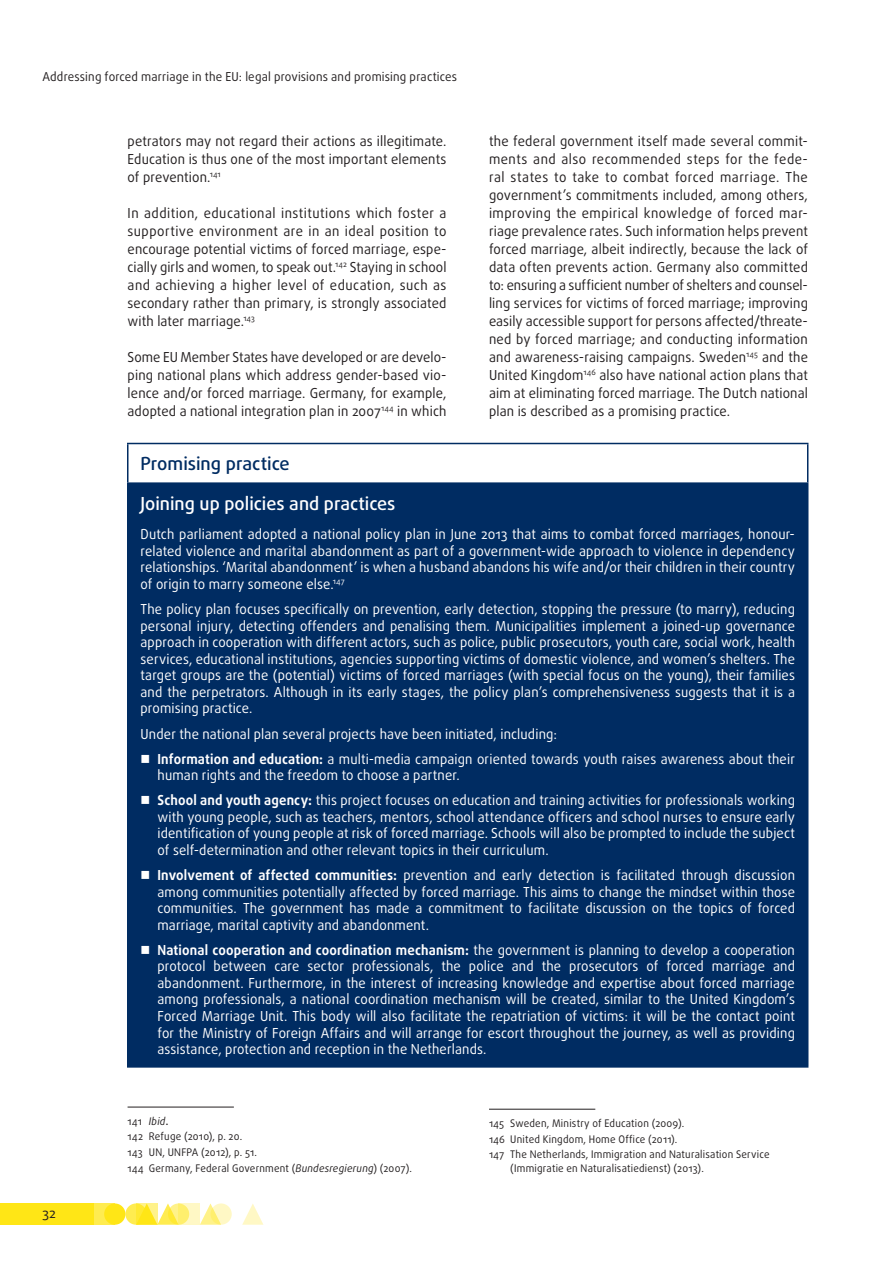
<style>
.page{position:relative;width:893px;height:1263px;background:#fff}
.page>*{position:absolute;margin:0;border:0;box-sizing:border-box;transform-origin:0 0}
.t1{font:500 18px "Daxline Pro";color:#fff}
.t2{font:500 18px "Daxline Pro";color:#002c62}
.t3{font:13.8px/16.5px "Daxline Pro";letter-spacing:.01em;color:#fff;text-align:justify;scale:.95 1}
.t4{font:13.8px/18px "Daxline Pro";letter-spacing:.015em;color:#231f20;text-align:justify;scale:.95 1}
.t5{font:13.5px "Daxline Pro";color:#231f20}
.t6{font:12.3px "Daxline Pro";letter-spacing:.015em;color:#231f20;scale:.95 1}
.t7{font:10.5px/15.6px "Daxline Pro";letter-spacing:.02em;color:#231f20;scale:.95 1}
.s1{font-weight:700}
.s2{font-style:italic}
.s3{font-size:13.5px}
</style>
<div class="page">
<div style="left:0;top:1203px;width:94px;height:22px;background:#ffe616"></div>
<svg style="left:125px;top:1203px;width:22px;height:22px"></svg>
<div style="left:94px;top:1203px;width:21px;height:22px;background:#ffec50"></div>
<svg style="left:200px;top:1203px;width:18px;height:22px"></svg>
<svg style="left:242px;top:1204px;width:21px;height:21px"></svg>
<div style="left:104px;top:1203px;width:21px;height:22px;background:#ffe616;border-radius:50%"></div>
<svg style="left:157px;top:1203px;width:18px;height:22px"></svg>
<svg style="left:168px;top:1203px;width:21px;height:22px"></svg>
<svg style="left:210px;top:1203px;width:22px;height:22px"></svg>
<svg style="left:136px;top:1203px;width:21px;height:22px"></svg>
<svg style="left:179px;top:1203px;width:21px;height:22px"></svg>
<hr style="left:128px;top:1107px;width:106px;height:1px;background:#231f20">
<hr style="left:489px;top:1109px;width:106px;height:1px;background:#231f20">
<div style="left:128px;top:483px;width:680px;height:584px;background:#002c62"></div>
<hr style="left:127px;top:484px;width:1px;height:582px;background:#002c62">
<hr style="left:127px;top:1066px;width:681px;height:2px;background:#002c62">
<hr style="left:127px;top:443px;width:681px;height:1px;background:#002c62">
<hr style="left:127px;top:444px;width:1px;height:38px;background:#002c62">
<hr style="left:807px;top:444px;width:1px;height:38px;background:#002c62">
<hr style="left:127px;top:482px;width:681px;height:2px;background:#002c62">
<p class="t6" style="left:43px;top:68px;width:438px">Addressing forced marriage in the EU: legal provisions and promising practices</p>
<p class="t4" style="left:128px;top:132px;width:337px">petrators may not regard their actions as illegitimate.<br>Education is thus one of the most important elements of prevention.<sup>141</sup></p>
<p class="t4" style="left:128px;top:204px;width:337px">In addition, educational institutions which foster a supportive environment are in an ideal position to encourage potential victims of forced marriage, espe&shy;cially girls and women, to speak out.<sup>142</sup> Staying in school and achieving a higher level of education, such as secondary rather than primary, is strongly associated with later marriage.<sup>143</sup></p>
<p class="t4" style="left:128px;top:348px;width:337px;text-align:left">Some EU Member States have developed or are develo&shy;ping national plans which address gender-based vio&shy;lence and/or forced marriage. Germany, for example, adopted a national integration plan in 2007<sup>144</sup> in which</p>
<p class="t4" style="left:489px;top:132px;width:337px;text-align:left">the federal government itself made several commit&shy;ments and also recommended steps for the fede&shy;ral states to take to combat forced marriage. The government’s commitments included, among others, improving the empirical knowledge of forced mar&shy;riage prevalence rates. Such information helps prevent forced marriage, albeit indirectly, because the lack of data often prevents action. Germany also committed to: ensuring a sufficient number of shelters and counsel&shy;ling services for victims of forced marriage; improving easily accessible support for persons affected/threate&shy;ned by forced marriage; and conducting information and awareness-raising campaigns. Sweden<sup>145</sup> and the United Kingdom<sup>146</sup> also have national action plans that aim at eliminating forced marriage. The Dutch national plan is described as a promising practice.</p>
<h1 class="t2" style="left:141px;top:452px;width:151px">Promising practice</h1>
<h1 class="t1" style="left:141px;top:492px;width:256px">Joining up policies and practices</h1>
<p class="t3" style="left:141px;top:526px;width:690px">Dutch parliament adopted a national policy plan in June 2013 that aims to combat forced marriages, honour&shy;related violence and marital abandonment as part of a government-wide approach to violence in dependency relationships. ‘Marital abandonment’ is when a husband abandons his wife and/or their children in their country of origin to marry someone else.<sup>147</sup></p>
<p class="t3" style="left:141px;top:601px;width:690px">The policy plan focuses specifically on prevention, early detection, stopping the pressure (to marry), reducing personal injury, detecting offenders and penalising them. Municipalities implement a joined-up governance approach in cooperation with different actors, such as police, public prosecutors, youth care, social work, health services, educational institutions, agencies supporting victims of domestic violence, and women’s shelters. The target groups are the (potential) victims of forced marriages (with special focus on the young), their families and the perpetrators. Although in its early stages, the policy plan’s comprehensiveness suggests that it is a promising practice.</p>
<p class="t3" style="left:141px;top:725px;width:440px">Under the national plan several projects have been initiated, including:</p>
<p class="t3" style="left:158px;top:750px;width:672px;text-indent:-17px">■ <span class="s1">Information and education:</span> a multi-media campaign oriented towards youth raises awareness about their human rights and the freedom to choose a partner.</p>
<p class="t3" style="left:157px;top:792px;width:673px;text-indent:-17px">■ <span class="s1">School and youth agency:</span> this project focuses on education and training activities for professionals working with young people, such as teachers, mentors, school attendance officers and school nurses to ensure early identification of young people at risk of forced marriage. Schools will also be prompted to include the subject of self-determination and other relevant topics in their curriculum.</p>
<p class="t3" style="left:157px;top:867px;width:673px;text-indent:-17px">■ <span class="s1">Involvement of affected communities:</span> prevention and early detection is facilitated through discussion among communities potentially affected by forced marriage. This aims to change the mindset within those communities. The government has made a commitment to facilitate discussion on the topics of forced marriage, marital captivity and abandonment.</p>
<p class="t3" style="left:157px;top:941px;width:673px;text-indent:-17px">■ <span class="s1">National cooperation and coordination mechanism:</span> the government is planning to develop a cooperation protocol between care sector professionals, the police and the prosecutors of forced marriage and abandonment. Furthermore, in the interest of increasing knowledge and expertise about forced marriage among professionals, a national coordination mechanism will be created, similar to the United Kingdom’s Forced Marriage Unit. This body will also facilitate the repatriation of victims: it will be the contact point for the Ministry of Foreign Affairs and will arrange for escort throughout the journey, as well as providing assistance, protection and reception in the Netherlands.</p>
<p class="t5" style="left:43px;top:1204px;width:15px">32</p>
<p class="t7" style="left:128px;top:1113px;width:301px">141 <span class="s2">Ibid</span><span class="s3">.<br></span>142 Refuge (2010), p. 20.<br>143 UN, UNFPA (2012), p. 51.<br>144 Germany, Federal Government (<span class="s2">Bundesregierung</span>) (2007).</p>
<p class="t7" style="left:489px;top:1115px;width:297px">145 Sweden, Ministry of Education (2009).<br>146 United Kingdom, Home Office (2011).<br>147 The Netherlands, Immigration and Naturalisation Service</p>
<p class="t7" style="left:510px;top:1160px;width:205px">(Immigratie en Naturalisatiedienst) (2013).</p>
</div>
